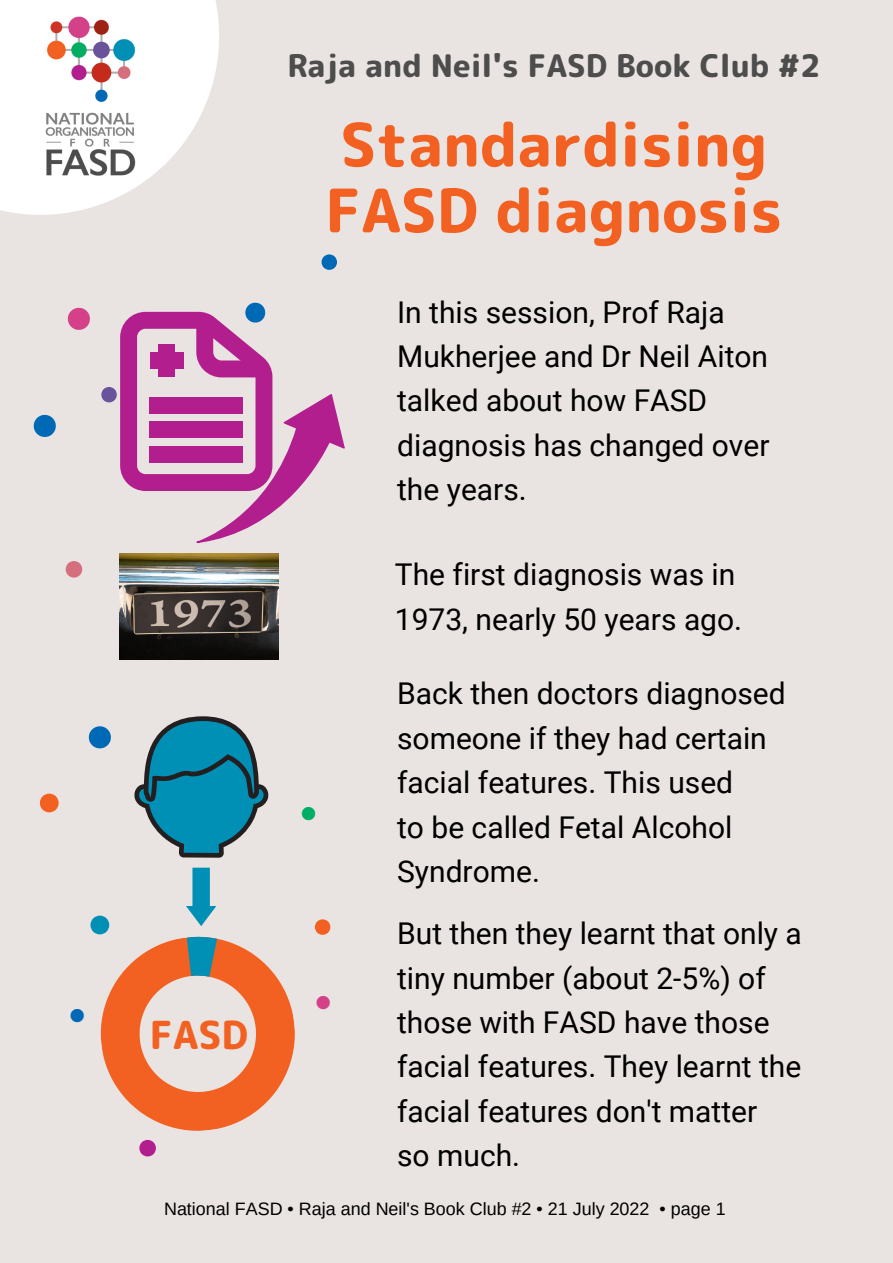
<style>
.page{position:relative;width:893px;height:1263px;background:#e9e4e1}
.page>*{position:absolute;margin:0;border:0;box-sizing:border-box;transform-origin:0 0}
.t1{font:800 75px "Rounded Mplus 1 c";color:#0069b5}
.t2{font:800 75px "Rounded Mplus 1 c";color:#d44189}
.t3{font:800 67.5px "Rounded Mplus 1 c";color:#0069b5}
.t4{font:800 63.75px "Rounded Mplus 1 c";color:#008fb5}
.t5{font:800 63.75px "Rounded Mplus 1 c";color:#f26122}
.t6{font:800 60px/65.8px "Rounded Mplus 1 c";color:#f26122}
.t7{font:800 56.25px "Rounded Mplus 1 c";color:#b21e8e}
.t8{font:800 56.25px "Rounded Mplus 1 c";color:#d56f7e}
.t9{font:800 52.5px "Rounded Mplus 1 c";color:#f26122}
.t10{font:800 52.5px "Rounded Mplus 1 c";color:#69539a}
.t11{font:800 52.5px "Rounded Mplus 1 c";color:#0069b5}
.t12{font:800 45px "Rounded Mplus 1 c";color:#00ad64}
.t13{font:800 45px "Rounded Mplus 1 c";color:#d44189}
.t14{font:800 45px "Rounded Mplus 1 c";color:#0069b5}
.t15{font:800 38.62px "Rounded Mplus 1 c";color:#f26122}
.t16{font:800 31.12px "Rounded Mplus 1 c";color:#4d4d4d}
.t17{font:30px/44.4px "Roboto";color:#000}
.t18{font:17.92px "Arimo";color:#000}
</style>
<div class="page">
<svg style="left:0;top:0;width:219px;height:215px;fill:#fff"></svg>
<img style="left:45px;top:16px;width:91px;height:160px">
<svg style="left:120px;top:312px;width:225px;height:231px"></svg>
<svg style="left:134px;top:716px;width:135px;height:142px"></svg>
<img style="left:119px;top:554px;width:160px;height:105px">
<svg style="left:101px;top:936px;width:194px;height:195px"></svg>
<svg style="left:186px;top:868px;width:30px;height:58px"></svg>
<h1 class="t2" style="left:59px;top:266px;width:41px">•</h1>
<h1 class="t1" style="left:25px;top:373px;width:41px">•</h1>
<h3 class="t10" style="left:95px;top:357px;width:29px">•</h3>
<h3 class="t8" style="left:59px;top:529px;width:31px">•</h3>
<h1 class="t1" style="left:80px;top:684px;width:41px">•</h1>
<h3 class="t5" style="left:32px;top:758px;width:35px">•</h3>
<h3 class="t4" style="left:83px;top:880px;width:35px">•</h3>
<h3 class="t14" style="left:66px;top:984px;width:25px">•</h3>
<p class="t16" style="left:287px;top:44px;width:534px">Raja and Neil's FASD Book Club #2</p>
<h3 class="t6" style="left:325px;top:112px;width:458px">Standardising<br>FASD diagnosis</h3>
<h2 class="t3" style="left:237px;top:265px;width:37px">•</h2>
<h3 class="t11" style="left:315px;top:225px;width:29px">•</h3>
<p class="t15" style="left:150px;top:1007px;width:100px">FASD</p>
<h3 class="t7" style="left:133px;top:1108px;width:31px">•</h3>
<h3 class="t12" style="left:297px;top:781px;width:25px">•</h3>
<h3 class="t9" style="left:309px;top:890px;width:29px">•</h3>
<h3 class="t13" style="left:311px;top:971px;width:25px">•</h3>
<p class="t17" style="left:397px;top:289px;width:374px">In this session, Prof Raja<br>Mukherjee and Dr Neil Aiton talked about how FASD diagnosis has changed over the years.</p>
<p class="t17" style="left:395px;top:551px;width:349px">The first diagnosis was in<br>1973, nearly 50 years ago.</p>
<p class="t17" style="left:397px;top:670px;width:390px">Back then doctors diagnosed someone if they had certain facial features. This used<br>to be called Fetal Alcohol<br>Syndrome.</p>
<p class="t17" style="left:397px;top:910px;width:406px">But then they learnt that only a tiny number (about 2-5%) of those with FASD have those facial features. They learnt the facial features don't matter<br>so much.</p>
<p class="t18" style="left:164px;top:1197px;width:563px">National FASD • Raja and Neil's Book Club #2 • 21 July 2022 • page 1</p>
</div>
